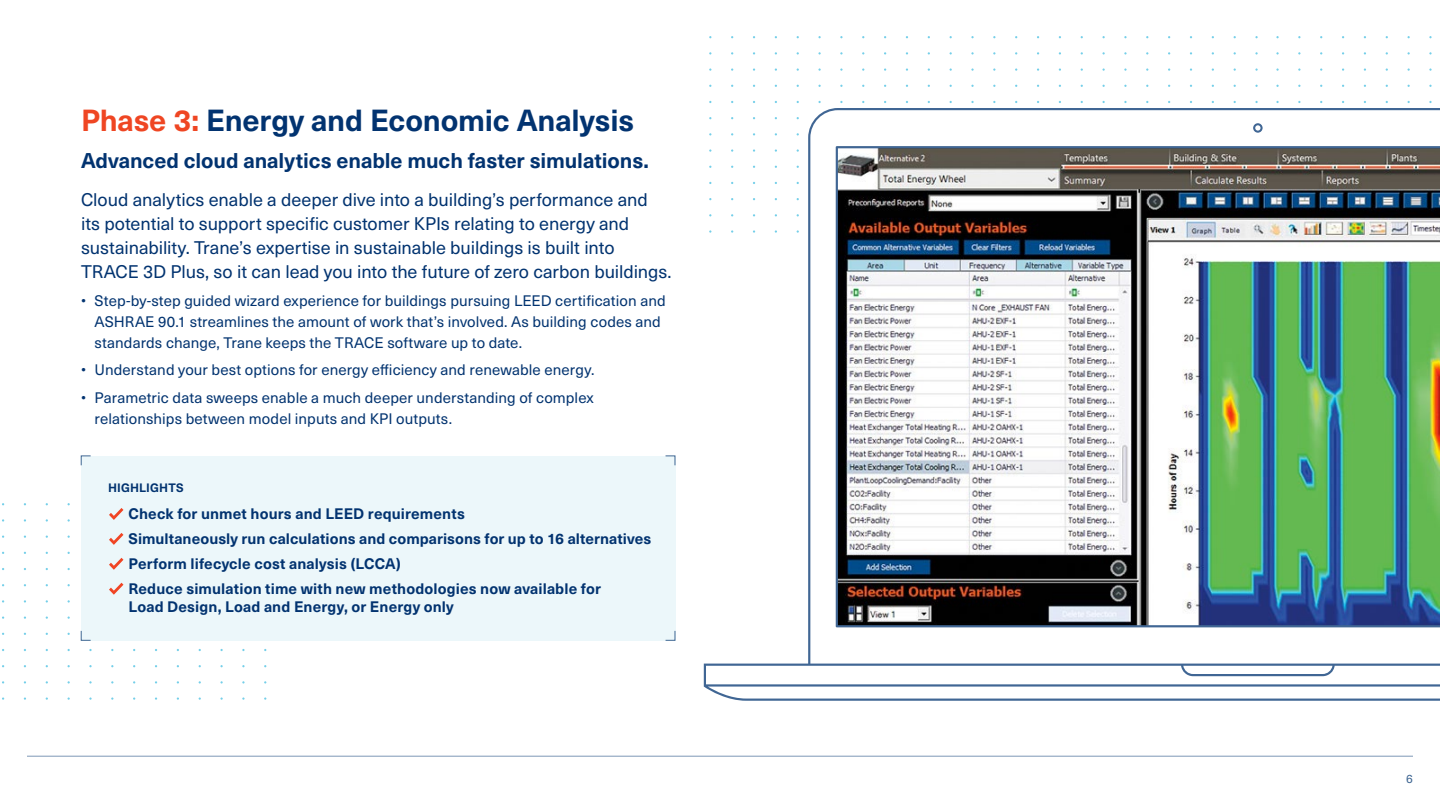
<style>
.page{position:relative;width:1440px;height:810px;background:#fff}
.page>*{position:absolute;margin:0;border:0;box-sizing:border-box;transform-origin:0 0}
.t1{font:700 30px "Neue Haas Unica W1 G";letter-spacing:-.005em;color:#023370}
.t2{font:700 21px "Neue Haas Unica W1 G";letter-spacing:-.005em;color:#023370}
.t3{font:18px/24px "Neue Haas Unica W1 G";letter-spacing:-.005em;color:#023370}
.t4{font:15px/21px "Neue Haas Unica W1 G";letter-spacing:.005em;color:#023370}
.t5{font:700 15px/24.8px "Neue Haas Unica W1 G";letter-spacing:.01em;color:#023370}
.t6{font:700 12px "Neue Haas Unica W1 G";letter-spacing:.01em;color:#023370}
.t7{font:12px "Neue Haas Unica W1 G";color:#406793}
.s1{color:#ef4623}
</style>
<div class="page">
<hr style="left:27px;top:756px;width:1386px;height:1px;background:#7d98b6">
<div style="left:81px;top:456px;width:594px;height:184px;background:#ecf7fa"></div>
<svg style="left:665px;top:456px;width:10px;height:10px"></svg>
<svg style="left:81px;top:456px;width:10px;height:10px"></svg>
<svg style="left:81px;top:631px;width:11px;height:10px"></svg>
<svg style="left:665px;top:631px;width:10px;height:10px"></svg>
<svg style="left:109px;top:508px;width:14px;height:12px"></svg>
<svg style="left:109px;top:533px;width:14px;height:12px"></svg>
<svg style="left:109px;top:583px;width:14px;height:12px"></svg>
<svg style="left:109px;top:557px;width:14px;height:13px"></svg>
<svg style="left:704px;top:108px;width:736px;height:593px"></svg>
<img style="left:836px;top:146px;width:604px;height:481px">
<h1 class="t1" style="left:81px;top:97px;width:555px"><span class="s1">Phase 3:</span> Energy and Economic Analysis</h1>
<h2 class="t2" style="left:81px;top:145px;width:569px">Advanced cloud analytics enable much faster simulations.</h2>
<p class="t3" style="left:81px;top:187px;width:592px">Cloud analytics enable a deeper dive into a building’s performance and<br>its potential to support specific customer KPIs relating to energy and sustainability. Trane’s expertise in sustainable buildings is built into TRACE 3D Plus, so it can lead you into the future of zero carbon buildings.</p>
<p class="t4" style="left:94px;top:289px;width:573px;text-indent:-14px">• Step-by-step guided wizard experience for buildings pursuing LEED certification and<br>ASHRAE 90.1 streamlines the amount of work that’s involved. As building codes and standards change, Trane keeps the TRACE software up to date.</p>
<p class="t4" style="left:81px;top:359px;width:515px">• Understand your best options for energy efficiency and renewable energy.</p>
<p class="t4" style="left:94px;top:387px;width:501px;text-indent:-14px">• Parametric data sweeps enable a much deeper understanding of complex relationships between model inputs and KPI outputs.</p>
<p class="t6" style="left:108px;top:479px;width:77px">HIGHLIGHTS</p>
<p class="t5" style="left:128px;top:501px;width:524px">Check for unmet hours and LEED requirements<br>Simultaneously run calculations and comparisons for up to 16 alternatives Perform lifecycle cost analysis (LCCA)<br>Reduce simulation time with new methodologies now available for</p>
<p class="t5" style="left:128px;top:593px;width:327px">Load Design, Load and Energy, or Energy only</p>
<p class="t7" style="left:1406px;top:770px;width:8px">6</p>
</div>
